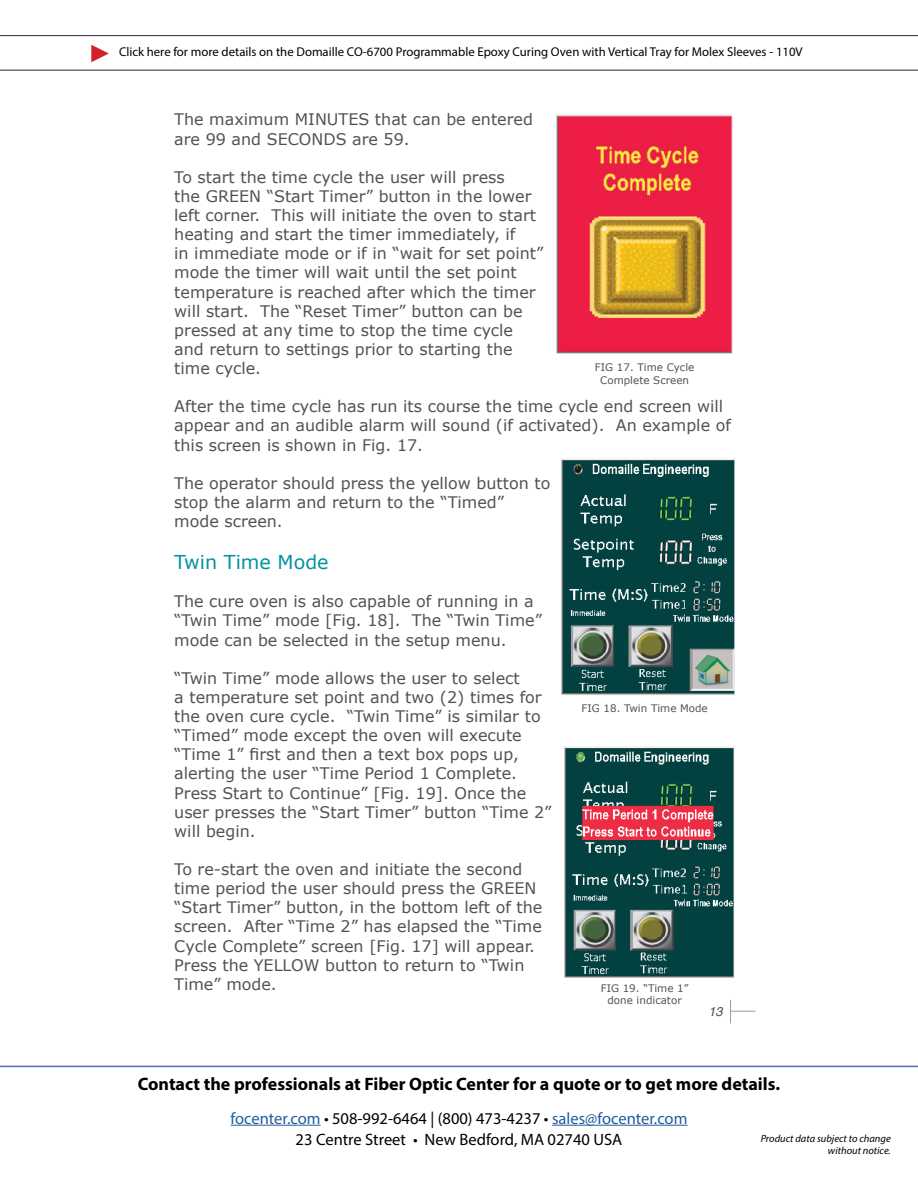
<style>
.page{position:relative;width:918px;height:1188px;background:#fff}
.page>*{position:absolute;margin:0;border:0;box-sizing:border-box;transform-origin:0 0}
.t1{font:19.05px "Verdana";color:#00929f}
.t2{font:700 18px "Myriad Pro";color:#000}
.t3{font:16.5px "Myriad Pro";color:#215e9e}
.t4{font:16.5px "Myriad Pro";color:#000}
.t5{font:15.9px/19px "Verdana";color:#515254}
.t6{font:12.75px "Myriad Pro";color:#000}
.t7{font:italic 12.75px "Helvetica";color:#515254}
.t8{font:italic 10.5px/12.6px "Myriad Pro";color:#000;text-align:right}
.t9{font:10.35px/12.5px "Verdana";color:#515254;text-align:center}
.s1{color:#000}
</style>
<div class="page">
<hr style="left:231px;top:1125px;width:90px;height:1px;background:#215e9e">
<hr style="left:552px;top:1125px;width:135px;height:1px;background:#215e9e">
<hr style="left:0;top:1066px;width:918px;height:1px;background:#4f70a8">
<hr style="left:0;top:70px;width:918px;height:1px;background:#262626">
<svg style="left:91px;top:45px;width:18px;height:17px"></svg>
<hr style="left:0;top:35px;width:918px;height:1px;background:#262626">
<img style="left:557px;top:115px;width:176px;height:239px">
<img style="left:561px;top:459px;width:173px;height:236px">
<img style="left:564px;top:746px;width:170px;height:232px">
<svg style="left:730px;top:1000px;width:26px;height:23px"></svg>
<p class="t6" style="left:119px;top:44px;width:685px">Click here for more details on the Domaille CO-6700 Programmable Epoxy Curing Oven with Vertical Tray for Molex Sleeves - 110V</p>
<p class="t5" style="left:174px;top:110px;width:360px">The maximum MINUTES that can be entered are 99 and SECONDS are 59.</p>
<p class="t5" style="left:174px;top:168px;width:371px">To start the time cycle the user will press<br>the GREEN “Start Timer” button in the lower left corner. This will initiate the oven to start heating and start the timer immediately, if<br>in immediate mode or if in “wait for set point” mode the timer will wait until the set point temperature is reached after which the timer will start. The “Reset Timer” button can be pressed at any time to stop the time cycle and return to settings prior to starting the time cycle.</p>
<p class="t5" style="left:174px;top:397px;width:558px">After the time cycle has run its course the time cycle end screen will appear and an audible alarm will sound (if activated). An example of this screen is shown in Fig. 17.</p>
<p class="t5" style="left:174px;top:474px;width:378px">The operator should press the yellow button to stop the alarm and return to the “Timed” mode screen.</p>
<p class="t1" style="left:174px;top:550px;width:156px">Twin Time Mode</p>
<p class="t5" style="left:174px;top:592px;width:369px">The cure oven is also capable of running in a “Twin Time” mode [Fig. 18]. The “Twin Time” mode can be selected in the setup menu.</p>
<p class="t5" style="left:174px;top:669px;width:379px">“Twin Time” mode allows the user to select<br>a temperature set point and two (2) times for the oven cure cycle. “Twin Time” is similar to “Timed” mode except the oven will execute “Time 1” first and then a text box pops up, alerting the user “Time Period 1 Complete.<br>Press Start to Continue” [Fig. 19]. Once the user presses the “Start Timer” button “Time 2” will begin.</p>
<p class="t5" style="left:174px;top:860px;width:370px">To re-start the oven and initiate the second time period the user should press the GREEN “Start Timer” button, in the bottom left of the screen. After “Time 2” has elapsed the “Time Cycle Complete” screen [Fig. 17] will appear.<br>Press the YELLOW button to return to “Twin Time” mode.</p>
<p class="t9" style="left:595px;top:362px;width:101px">FIG 17. Time Cycle<br>Complete Screen</p>
<p class="t9" style="left:581px;top:702px;width:128px">FIG 18. Twin Time Mode</p>
<p class="t9" style="left:601px;top:982px;width:89px">FIG 19. “Time 1” done indicator</p>
<p class="t7" style="left:709px;top:1001px;width:16px">13</p>
<p class="t2" style="left:138px;top:1072px;width:644px">Contact the professionals at Fiber Optic Center for a quote or to get more details.</p>
<p class="t3" style="left:231px;top:1108px;width:458px">focenter.com <span class="s1">• 508-992-6464 | (800) 473-4237 •</span> sales@focenter.com</p>
<p class="t4" style="left:296px;top:1129px;width:328px">23 Centre Street • New Bedford, MA 02740 USA</p>
<p class="t8" style="left:761px;top:1132px;width:132px">Product data subject to change without notice.</p>
</div>
